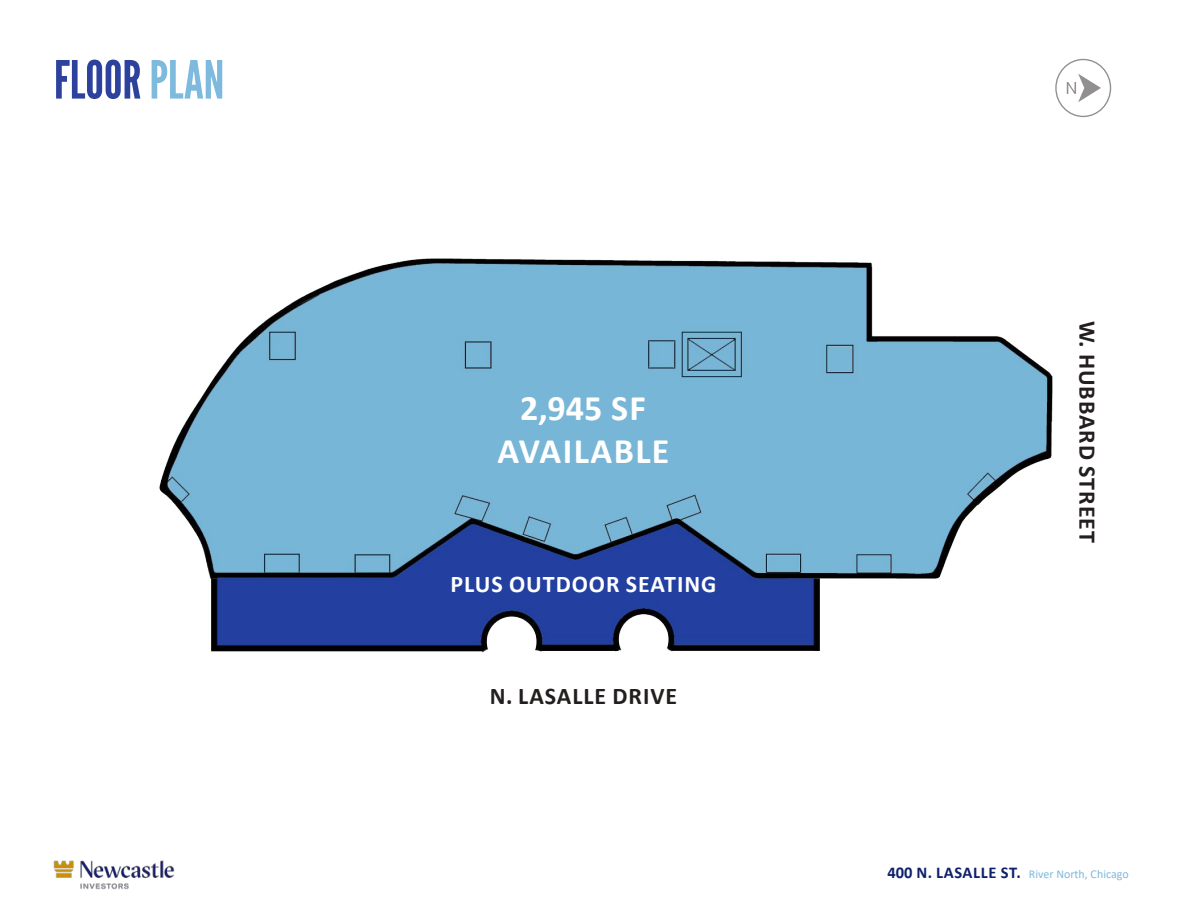
<style>
.page{position:relative;width:1188px;height:918px;background:#fff}
.page>*{position:absolute;margin:0;border:0;box-sizing:border-box;transform-origin:0 0}
.t1{font:52.5px "League Gothic";color:#2c429d}
.t2{font:700 36px/43.2px "Calibri";letter-spacing:.04em;color:#fff;text-align:center}
.t3{font:700 24px "Calibri";letter-spacing:.04em;color:#241f1f}
.t4{font:700 24px "Calibri";letter-spacing:.04em;color:#fff}
.t5{font:12px "Calibri";color:#7eb9de}
.s1{color:#7eb9de}
.s2{font-weight:700;font-size:16.5px;color:#0e206c}
</style>
<div class="page">
<img style="left:54px;top:860px;width:121px;height:30px">
<div style="left:1055px;top:59px;width:56px;height:58px;border:1px solid #241f1f;border-radius:50%"></div>
<svg style="left:1067px;top:74px;width:34px;height:28px"></svg>
<img style="left:159px;top:258px;width:894px;height:395px">
<h1 class="t1" style="left:54px;top:49px;width:172px">FLOOR <span class="s1">PLAN</span></h1>
<h2 class="t2" style="left:497px;top:386px;width:174px">2,945 SF<br>AVAILABLE</h2>
<h3 class="t4" style="left:451px;top:567px;width:267px">PLUS OUTDOOR SEATING</h3>
<h3 class="t3" style="left:490px;top:679px;width:189px">N. LASALLE DRIVE</h3>
<h3 class="t3" style="left:1105px;top:321px;width:223px;rotate:90deg">W. HUBBARD STREET</h3>
<p class="t5" style="left:887px;top:866px;width:243px"><span class="s2">400 N. LASALLE ST.</span> River North, Chicago</p>
</div>
